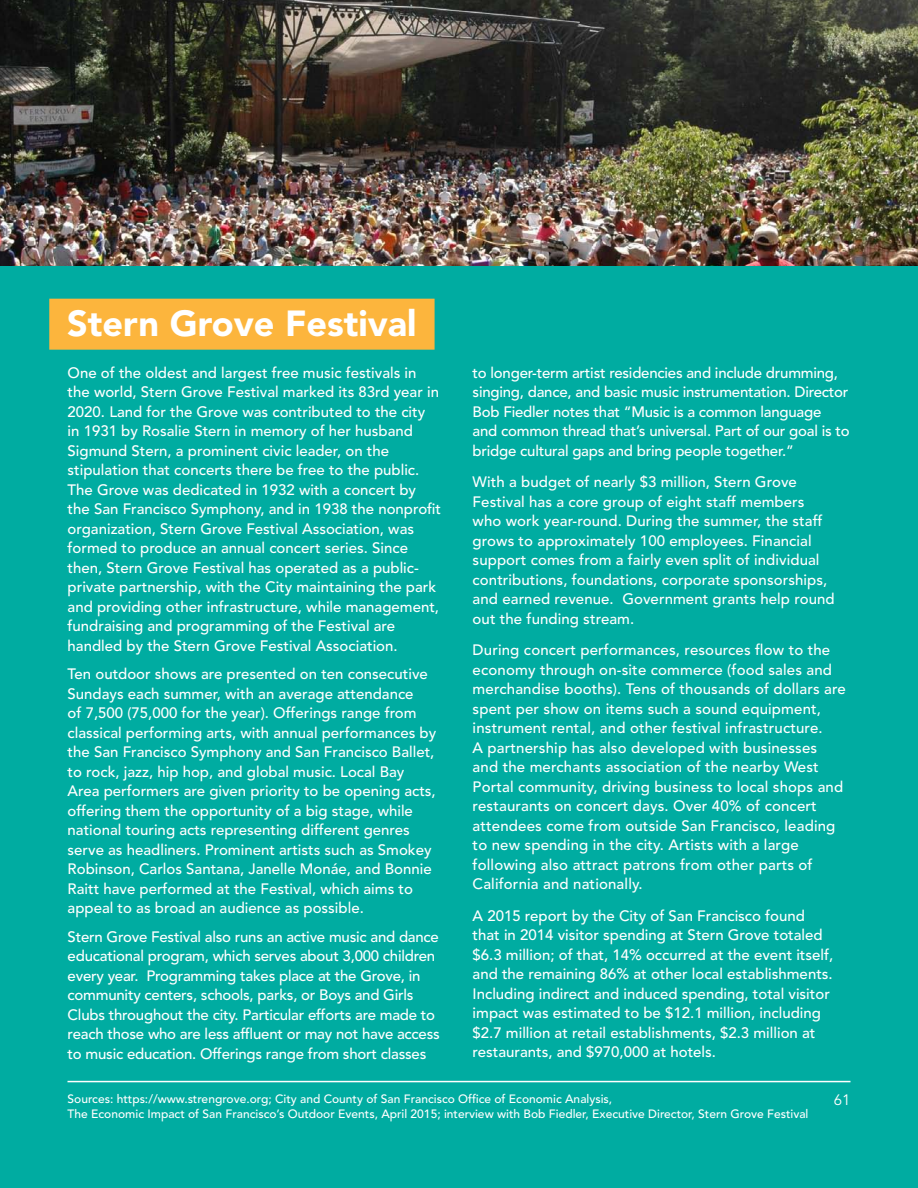
<style>
.page{position:relative;width:918px;height:1188px;background:#00aca1}
.page>*{position:absolute;margin:0;border:0;box-sizing:border-box;transform-origin:0 0}
.Insight_Heading_1{font:900 36px "Avenir LT Std";color:#fff}
.Spotlight_Insight_Bo{font:500 15px/19.5px "Avenir LT Std";color:#fff}
.t1{font:15px "Avenir LT Std";color:#fff}
.Graph_Source{font:500 12px "Avenir LT Std";color:#fff}
</style>
<div class="page">
<hr style="left:68px;top:1081px;width:782px;height:1px;background:#fff">
<img style="left:0;top:0;width:918px;height:266px">
<div style="left:49px;top:299px;width:386px;height:51px;background:#fcb53d"></div>
<p class="Insight_Heading_1" style="left:67px;top:302px;width:351px">Stern Grove Festival</p>
<p class="Spotlight_Insight_Bo" style="left:68px;top:363px;width:375px">One of the oldest and largest free music festivals in the world, Stern Grove Festival marked its 83rd year in 2020. Land for the Grove was contributed to the city<br>in 1931 by Rosalie Stern in memory of her husband Sigmund Stern, a prominent civic leader, on the stipulation that concerts there be free to the public.<br>The Grove was dedicated in 1932 with a concert by the San Francisco Symphony, and in 1938 the nonprofit organization, Stern Grove Festival Association, was formed to produce an annual concert series. Since then, Stern Grove Festival has operated as a public&shy;private partnership, with the City maintaining the park and providing other infrastructure, while management, fundraising and programming of the Festival are handled by the Stern Grove Festival Association.</p>
<p class="Spotlight_Insight_Bo" style="left:68px;top:665px;width:370px">Ten outdoor shows are presented on ten consecutive Sundays each summer, with an average attendance<br>of 7,500 (75,000 for the year). Offerings range from classical performing arts, with annual performances by the San Francisco Symphony and San Francisco Ballet, to rock, jazz, hip hop, and global music. Local Bay Area performers are given priority to be opening acts, offering them the opportunity of a big stage, while national touring acts representing different genres serve as headliners. Prominent artists such as Smokey Robinson, Carlos Santana, Janelle Monáe, and Bonnie Raitt have performed at the Festival, which aims to appeal to as broad an audience as possible.</p>
<p class="Spotlight_Insight_Bo" style="left:68px;top:927px;width:374px">Stern Grove Festival also runs an active music and dance educational program, which serves about 3,000 children every year. Programming takes place at the Grove, in community centers, schools, parks, or Boys and Girls Clubs throughout the city. Particular efforts are made to reach those who are less affluent or may not have access to music education. Offerings range from short classes</p>
<p class="Spotlight_Insight_Bo" style="left:473px;top:363px;width:379px">to longer-term artist residencies and include drumming, singing, dance, and basic music instrumentation. Director Bob Fiedler notes that “Music is a common language and common thread that’s universal. Part of our goal is to bridge cultural gaps and bring people together.”</p>
<p class="Spotlight_Insight_Bo" style="left:473px;top:473px;width:364px">With a budget of nearly $3 million, Stern Grove Festival has a core group of eight staff members who work year-round. During the summer, the staff grows to approximately 100 employees. Financial support comes from a fairly even split of individual contributions, foundations, corporate sponsorships, and earned revenue. Government grants help round out the funding stream.</p>
<p class="Spotlight_Insight_Bo" style="left:473px;top:641px;width:375px">During concert performances, resources flow to the economy through on-site commerce (food sales and merchandise booths). Tens of thousands of dollars are spent per show on items such a sound equipment, instrument rental, and other festival infrastructure.<br>A partnership has also developed with businesses and the merchants association of the nearby West Portal community, driving business to local shops and restaurants on concert days. Over 40% of concert attendees come from outside San Francisco, leading to new spending in the city. Artists with a large following also attract patrons from other parts of California and nationally.</p>
<p class="Spotlight_Insight_Bo" style="left:473px;top:906px;width:362px">A 2015 report by the City of San Francisco found that in 2014 visitor spending at Stern Grove totaled $6.3 million; of that, 14% occurred at the event itself, and the remaining 86% at other local establishments.<br>Including indirect and induced spending, total visitor impact was estimated to be $12.1 million, including $2.7 million at retail establishments, $2.3 million at restaurants, and $970,000 at hotels.</p>
<p class="Graph_Source" style="left:68px;top:1091px;width:546px">Sources: https://www.strengrove.org; City and County of San Francisco Office of Economic Analysis,</p>
<p class="t1" style="left:834px;top:1091px;width:18px">61</p>
<p class="Graph_Source" style="left:68px;top:1106px;width:742px">The Economic Impact of San Francisco’s Outdoor Events, April 2015; interview with Bob Fiedler, Executive Director, Stern Grove Festival</p>
</div>
